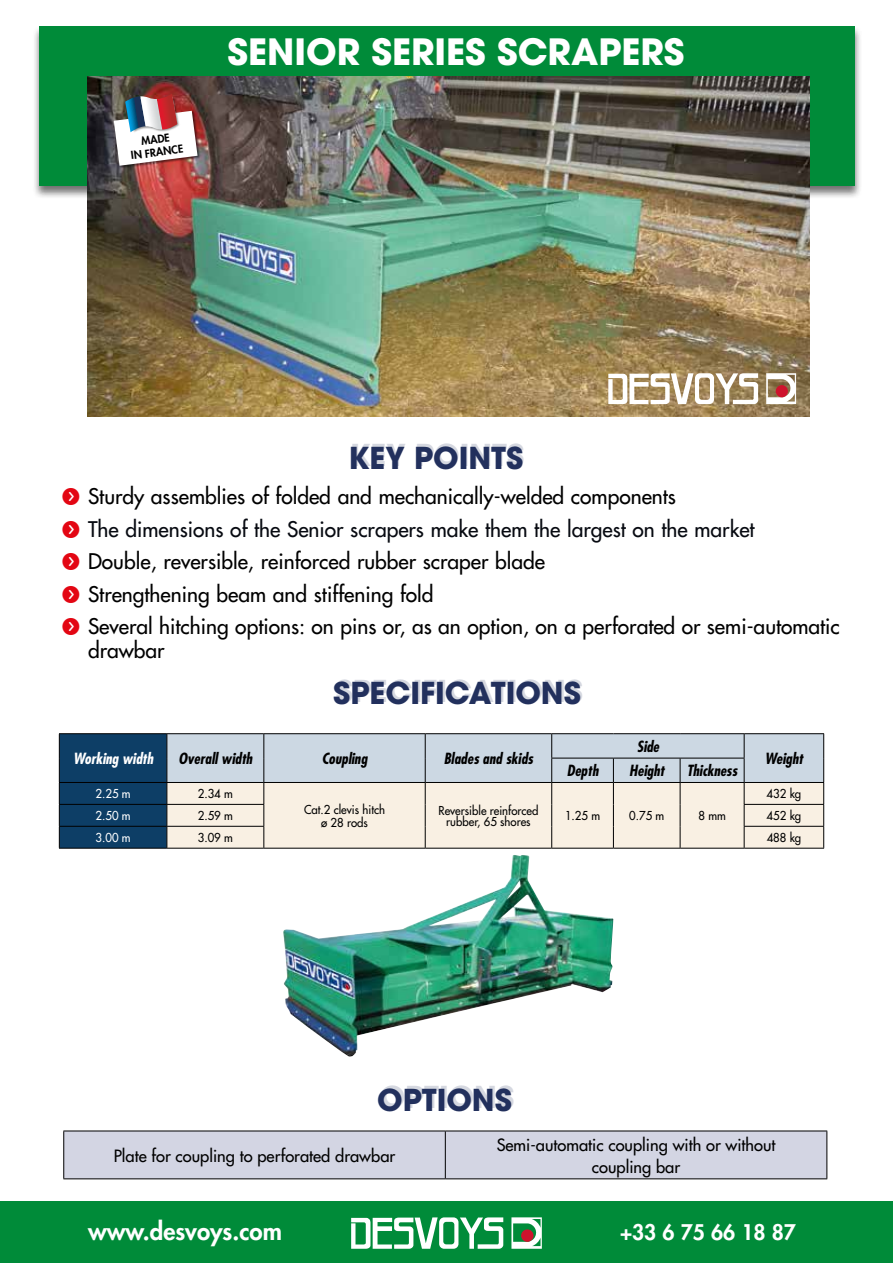
<style>
.page{position:relative;width:893px;height:1263px;background:#fff}
.page>*{position:absolute;margin:0;border:0;box-sizing:border-box;transform-origin:0 0}
.t1{font:700 36px "Avant Garde LT";color:#fff}
.t2{font:700 30px "Avant Garde LT";color:#22305d}
.t3{font:800 24px "Futura Std";color:#fff}
.t4{font:500 21px/32.5px "Futura Std";color:#000}
.t5{font:800 21px "Futura Std";color:#fff}
.t6{font:500 16.5px/22.2px "Futura Std";color:#000;text-align:center}
.t7{font:italic 700 condensed 15px "Futura Std";color:#000}
.t8{font:italic 700 condensed 15px "Futura Std";color:#fff}
.t9{font:500 12px/13.5px "Futura Std";color:#000;text-align:center;scale:.95 1}
.t10{font:500 12px "Futura Std";color:#fff;scale:.95 1}
.t11{font:800 10.8px/12.9px "Futura";color:#000;text-align:center}
.s1{font-family:"Button Bonus Circle Negative";font-weight:400;color:#e30613}
.s2{color:#070a11}
</style>
<div class="page">
<div style="left:33px;top:25px;width:829px;height:174px;background:#000;opacity:.55"></div>
<div style="left:40px;top:26px;width:815px;height:160px;background:#008b39"></div>
<div style="left:0;top:1201px;width:893px;height:62px;background:#008b39"></div>
<svg style="left:351px;top:1217px;width:152px;height:32px"></svg>
<svg style="left:511px;top:1217px;width:31px;height:32px"></svg>
<div style="left:521px;top:1229px;width:13px;height:13px;background:#ce132d;border-radius:50%"></div>
<div style="left:64px;top:1131px;width:762px;height:47px;background:#d3d5e3"></div>
<hr style="left:63px;top:1130px;width:382px;height:1px;background:#000">
<hr style="left:63px;top:1131px;width:1px;height:47px;background:#000">
<hr style="left:445px;top:1130px;width:382px;height:1px;background:#000">
<hr style="left:445px;top:1131px;width:1px;height:47px;background:#000">
<hr style="left:826px;top:1131px;width:1px;height:47px;background:#000">
<hr style="left:63px;top:1178px;width:382px;height:1px;background:#000">
<hr style="left:445px;top:1178px;width:382px;height:1px;background:#000">
<img style="left:87px;top:76px;width:722px;height:340px">
<img style="left:283px;top:855px;width:330px;height:201px">
<hr style="left:167px;top:733px;width:97px;height:1px;background:#000">
<hr style="left:264px;top:733px;width:161px;height:1px;background:#000">
<hr style="left:425px;top:733px;width:127px;height:1px;background:#000">
<hr style="left:552px;top:733px;width:61px;height:1px;background:#000">
<hr style="left:613px;top:733px;width:67px;height:1px;background:#000">
<hr style="left:680px;top:733px;width:64px;height:1px;background:#000">
<hr style="left:744px;top:733px;width:80px;height:1px;background:#000">
<hr style="left:167px;top:848px;width:97px;height:1px;background:#000">
<hr style="left:264px;top:848px;width:161px;height:1px;background:#000">
<hr style="left:425px;top:848px;width:127px;height:1px;background:#000">
<hr style="left:552px;top:848px;width:61px;height:1px;background:#000">
<hr style="left:613px;top:848px;width:67px;height:1px;background:#000">
<hr style="left:680px;top:848px;width:64px;height:1px;background:#000">
<hr style="left:744px;top:848px;width:80px;height:1px;background:#000">
<hr style="left:59px;top:733px;width:108px;height:1px;background:#000">
<svg style="left:59px;top:734px;width:765px;height:114px;background:#c0c6c9"></svg>
<hr style="left:59px;top:848px;width:108px;height:1px;background:#000">
<svg style="left:608px;top:373px;width:188px;height:31px"></svg>
<div style="left:776px;top:385px;width:12px;height:12px;background:#ce132d;border-radius:50%"></div>
<img style="left:112px;top:109px;width:89px;height:60px">
<img style="left:114px;top:94px;width:84px;height:72px">
<p class="t11" style="left:129px;top:137px;width:54px;rotate:-7deg">MADE<br>IN FRANCE</p>
<h1 class="t1" style="left:228px;top:28px;width:458px">SENIOR SERIES SCRAPERS</h1>
<h2 class="t2" style="left:349px;top:435px;width:176px">KEY POINTS</h2>
<p class="t4" style="left:60px;top:480px;width:781px"><span class="s1">f</span> Sturdy assemblies of folded and mechanically-welded components<br><span class="s1">f</span> <span class="s2">The dimensions of the Senior scrapers make them the largest on the market<br></span><span class="s1">f</span> Double, reversible, reinforced rubber scraper blade<br><span class="s1">f</span> Strengthening beam and stiffening fold<br><span class="s1">f</span> Several hitching options: on pins or, as an option, on a perforated or semi-automatic</p>
<p class="t4" style="left:88px;top:634px;width:78px">drawbar</p>
<h2 class="t2" style="left:336px;top:672px;width:249px">SPECIFICATIONS</h2>
<p class="t8" style="left:73px;top:749px;width:82px">Working width</p>
<p class="t7" style="left:178px;top:749px;width:75px">Overall width</p>
<p class="t7" style="left:322px;top:749px;width:47px">Coupling</p>
<p class="t7" style="left:444px;top:749px;width:91px">Blades and skids</p>
<p class="t7" style="left:637px;top:737px;width:24px">Side</p>
<p class="t7" style="left:567px;top:762px;width:33px">Depth</p>
<p class="t7" style="left:629px;top:762px;width:37px">Height</p>
<p class="t7" style="left:687px;top:762px;width:52px">Thickness</p>
<p class="t7" style="left:765px;top:749px;width:40px">Weight</p>
<p class="t9" style="left:767px;top:787px;width:38px">432 kg</p>
<p class="t10" style="left:96px;top:786px;width:38px">2.25 m</p>
<p class="t9" style="left:198px;top:787px;width:38px">2.34 m</p>
<p class="t9" style="left:304px;top:802px;width:87px">Cat.2 clevis hitch ø 28 rods</p>
<p class="t9" style="left:438px;top:805px;width:107px;line-height:11.1px">Reversible reinforced rubber, 65 shores</p>
<p class="t9" style="left:565px;top:809px;width:38px">1.25 m</p>
<p class="t9" style="left:629px;top:809px;width:38px">0.75 m</p>
<p class="t9" style="left:698px;top:809px;width:30px">8 mm</p>
<p class="t10" style="left:96px;top:808px;width:38px">2.50 m</p>
<p class="t9" style="left:198px;top:809px;width:38px">2.59 m</p>
<p class="t9" style="left:767px;top:809px;width:38px">452 kg</p>
<p class="t10" style="left:96px;top:830px;width:38px">3.00 m</p>
<p class="t9" style="left:198px;top:831px;width:38px">3.09 m</p>
<p class="t9" style="left:767px;top:831px;width:38px">488 kg</p>
<h2 class="t2" style="left:379px;top:1077px;width:136px">OPTIONS</h2>
<p class="t6" style="left:114px;top:1144px;width:283px">Plate for coupling to perforated drawbar</p>
<p class="t6" style="left:497px;top:1133px;width:280px">Semi-automatic coupling with or without coupling bar</p>
<p class="t3" style="left:88px;top:1216px;width:195px">www.desvoys.com</p>
<p class="t5" style="left:620px;top:1218px;width:178px">+33 6 75 66 18 87</p>
</div>
